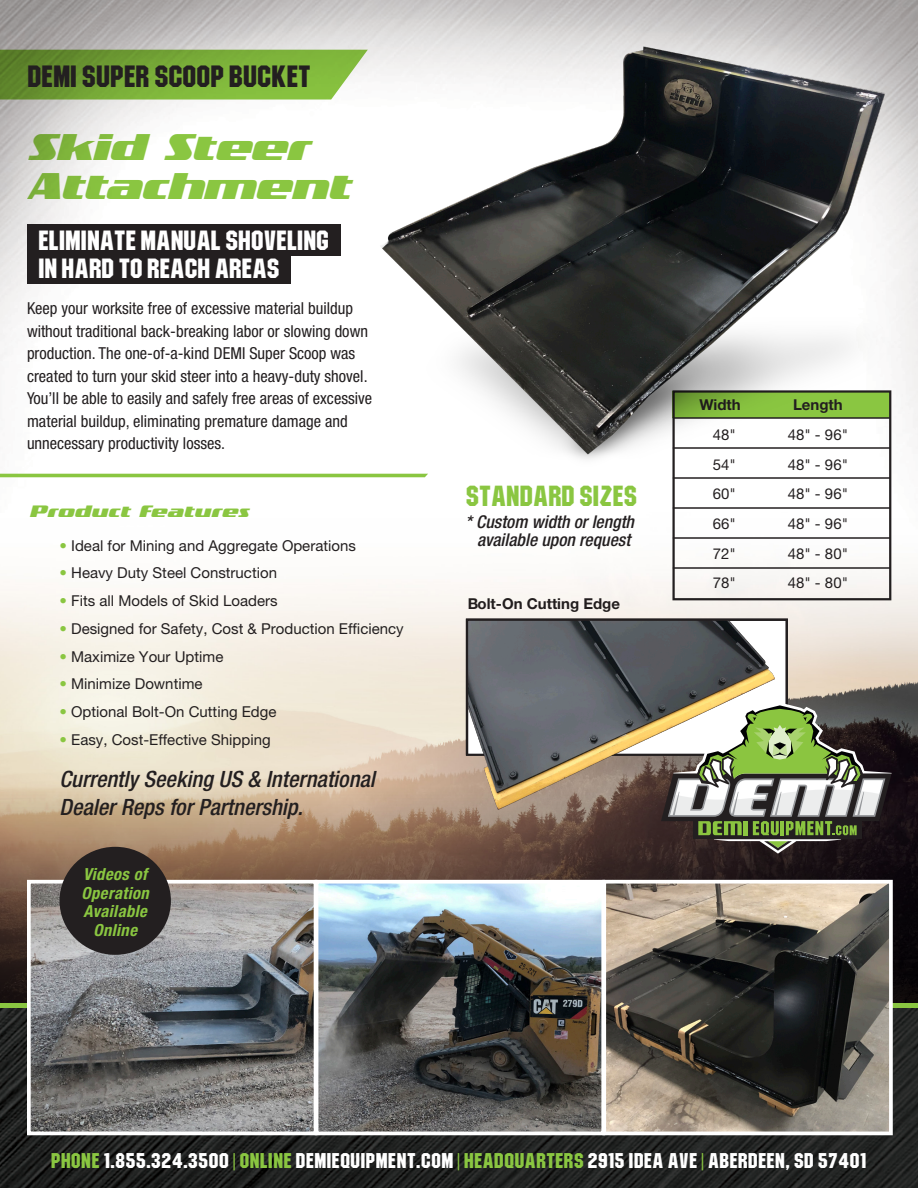
<style>
.page{position:relative;width:918px;height:1188px;background:#fff}
.page>*{position:absolute;margin:0;border:0;box-sizing:border-box;transform-origin:0 0}
.t1{font:italic 900 40.5px/38.7px "Trade Marker OT";color:#8ac641}
.t2{font:27px "Machine";letter-spacing:-.02em;color:#231f20}
.t3{font:25.5px "Machine";letter-spacing:-.02em;color:#8ac641}
.t4{font:24.45px/27.2px "Machine";letter-spacing:-.02em;color:#fff}
.t5{font:italic 500 condensed 22.5px/28.5px "Helvetica Neue LT Pro";color:#231f20}
.t6{font:18.75px "Machine";color:#fff}
.t7{font:italic 900 18px "Trade Marker OT";letter-spacing:.025em;color:#8ac641}
.t8{font:italic 500 condensed 17.7px/18px "Helvetica Neue LT Pro";color:#231f20;text-align:center}
.t9{font:italic 700 condensed 16.65px/18.5px "Helvetica Neue LT Pro";letter-spacing:.025em;color:#8ac641;text-align:center}
.t10{font:condensed 16.5px/22.5px "Helvetica Neue LT Pro";color:#231f20}
.t11{font:15px "Helvetica Neue LT Pro";color:#231f20}
.t12{font:700 15px "Helvetica Neue LT Pro";color:#231f20}
.s1{color:#8ac641}
</style>
<div class="page">
<img style="left:0;top:676px;width:918px;height:512px">
<img style="left:0;top:0;width:918px;height:676px">
<svg style="left:0;top:772px;width:918px;height:231px;background:#866e5c"></svg>
<div style="left:0;top:1003px;width:918px;height:5px;background:#8ac641"></div>
<svg style="left:0;top:50px;width:368px;height:50px;background:#7cac41"></svg>
<div style="left:27px;top:225px;width:313px;height:31px;background:#231f20"></div>
<div style="left:27px;top:254px;width:264px;height:30px;background:#231f20"></div>
<svg style="left:0;top:474px;width:428px;height:3px"></svg>
<img style="left:32px;top:885px;width:856px;height:245px">
<div style="left:602px;top:880px;width:291px;height:255px;border:4px solid #fff"></div>
<div style="left:27px;top:880px;width:290px;height:255px;border:4px solid #fff"></div>
<div style="left:315px;top:880px;width:290px;height:255px;border:4px solid #fff"></div>
<div style="left:672px;top:390px;width:219px;height:210px;border:2px solid #231f20"></div>
<hr style="left:673px;top:477px;width:218px;height:2px;background:#231f20">
<hr style="left:673px;top:507px;width:218px;height:2px;background:#231f20">
<hr style="left:673px;top:537px;width:218px;height:2px;background:#231f20">
<hr style="left:673px;top:567px;width:218px;height:2px;background:#231f20">
<img style="left:467px;top:622px;width:318px;height:198px">
<div style="left:466px;top:619px;width:322px;height:137px;border:2px solid #231f20"></div>
<img style="left:372px;top:45px;width:546px;height:427px">
<svg style="left:661px;top:703px;width:231px;height:151px"></svg>
<div style="left:60px;top:847px;width:111px;height:108px;background:#231f20;border-radius:50%"></div>
<p class="t2" style="left:27px;top:58px;width:286px">DEMI SUPER SCOOP BUCKET</p>
<h1 class="t1" style="left:27px;top:127px;width:324px">Skid Steer<br>Attachment</h1>
<p class="t4" style="left:38px;top:227px;width:293px">ELIMINATE MANUAL SHOVELING<br>IN HARD TO REACH AREAS</p>
<p class="t10" style="left:27px;top:297px;width:347px">Keep your worksite free of excessive material buildup without traditional back-breaking labor or slowing down production. The one-of-a-kind DEMI Super Scoop was created to turn your skid steer into a heavy-duty shovel.<br>You’ll be able to easily and safely free areas of excessive material buildup, eliminating premature damage and unnecessary productivity losses.</p>
<p class="t7" style="left:30px;top:501px;width:221px">Product Features</p>
<p class="t11" style="left:60px;top:536px;width:298px"><span class="s1">•</span> Ideal for Mining and Aggregate Operations</p>
<p class="t11" style="left:60px;top:564px;width:219px"><span class="s1">•</span> Heavy Duty Steel Construction</p>
<p class="t11" style="left:60px;top:592px;width:220px"><span class="s1">•</span> Fits all Models of Skid Loaders</p>
<p class="t11" style="left:60px;top:620px;width:346px"><span class="s1">•</span> Designed for Safety, Cost &amp; Production Efficiency</p>
<p class="t11" style="left:60px;top:647px;width:165px"><span class="s1">•</span> Maximize Your Uptime</p>
<p class="t11" style="left:60px;top:675px;width:145px"><span class="s1">•</span> Minimize Downtime</p>
<p class="t11" style="left:60px;top:703px;width:219px"><span class="s1">•</span> Optional Bolt-On Cutting Edge</p>
<p class="t11" style="left:60px;top:731px;width:213px"><span class="s1">•</span> Easy, Cost-Effective Shipping</p>
<p class="t5" style="left:60px;top:765px;width:317px">Currently Seeking US &amp; International<br>Dealer Reps for Partnership.</p>
<p class="t9" style="left:81px;top:865px;width:69px">Videos of<br>Operation<br>Available<br>Online</p>
<p class="t3" style="left:465px;top:479px;width:173px">STANDARD SIZES</p>
<p class="t8" style="left:465px;top:513px;width:170px">* Custom width or length available upon request</p>
<p class="t12" style="left:467px;top:595px;width:155px">Bolt-On Cutting Edge</p>
<p class="t12" style="left:699px;top:396px;width:43px">Width</p>
<p class="t12" style="left:793px;top:396px;width:51px">Length</p>
<p class="t11" style="left:713px;top:426px;width:25px">48"</p>
<p class="t11" style="left:788px;top:426px;width:62px">48" - 96"</p>
<p class="t11" style="left:713px;top:455px;width:25px">54"</p>
<p class="t11" style="left:788px;top:455px;width:62px">48" - 96"</p>
<p class="t11" style="left:713px;top:485px;width:25px">60"</p>
<p class="t11" style="left:788px;top:485px;width:62px">48" - 96"</p>
<p class="t11" style="left:713px;top:515px;width:25px">66"</p>
<p class="t11" style="left:788px;top:515px;width:62px">48" - 96"</p>
<p class="t11" style="left:713px;top:544px;width:25px">72"</p>
<p class="t11" style="left:788px;top:544px;width:62px">48" - 80"</p>
<p class="t11" style="left:713px;top:574px;width:25px">78"</p>
<p class="t11" style="left:788px;top:574px;width:62px">48" - 80"</p>
<p class="t6" style="left:51px;top:1148px;width:817px"><span class="s1">PHONE</span> 1.855.324.3500 <span class="s1">| ONLINE</span> DEMIEQUIPMENT.COM <span class="s1">| HEADQUARTERS</span> 2915 IDEA AVE <span class="s1">|</span> ABERDEEN, SD 57401</p>
</div>
